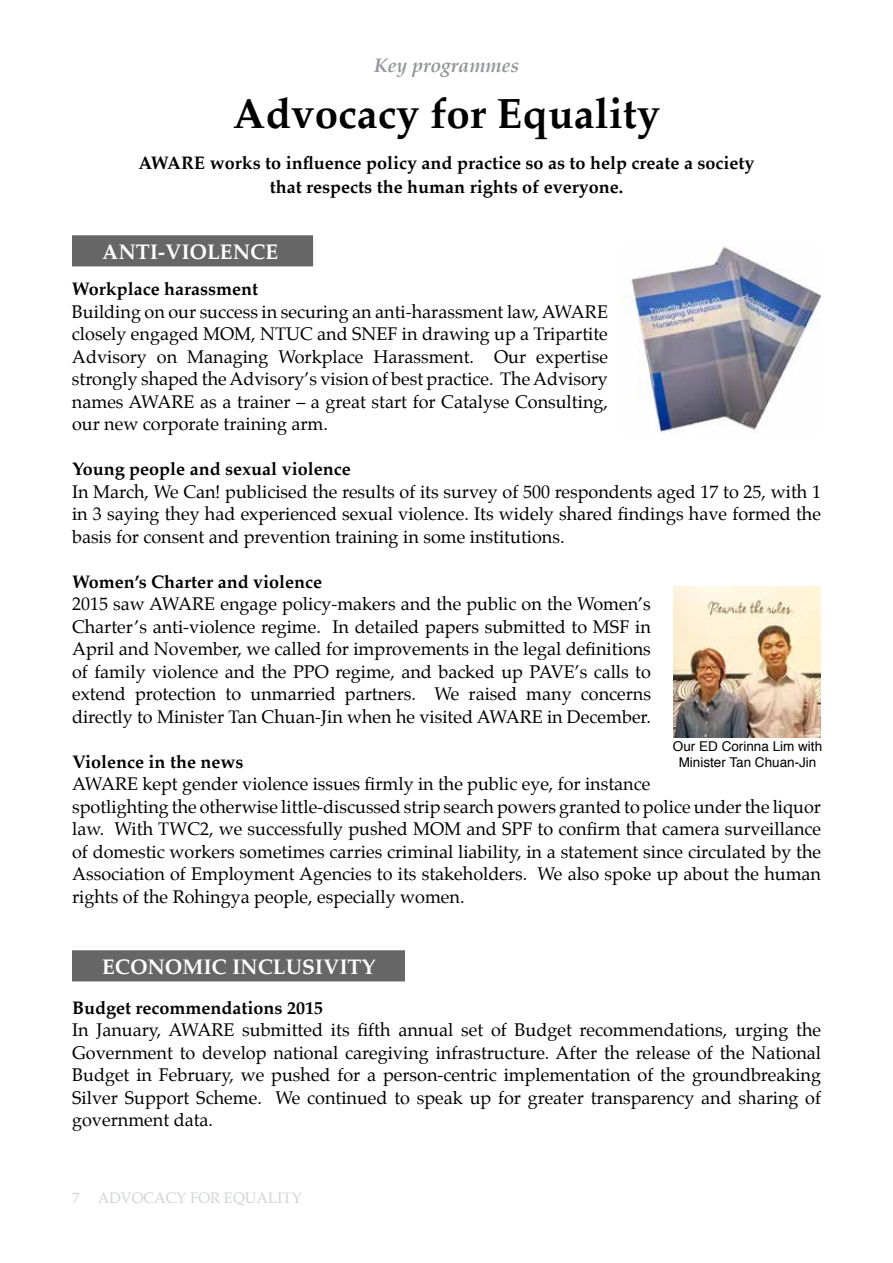
<style>
.page{position:relative;width:893px;height:1263px;background:#fff}
.page>*{position:absolute;margin:0;border:0;box-sizing:border-box;transform-origin:0 0}
.t1{font:700 42px "Palatino";color:#000}
.t2{font:700 21px "Palatino";color:#fff}
.t3{font:italic 700 19.5px "Palatino";color:#939598}
.t4{font:18px/22.5px "Palatino";color:#000;text-align:justify}
.t5{font:700 18px "Palatino";color:#000}
.t6{font:700 18px/24px "Palatino";color:#000101;text-align:center}
.t7{font:15px "Palatino";color:#d1d3d4}
.t8{font:13.5px/16.2px "Helvetica";color:#000;text-align:center}
</style>
<div class="page">
<img style="left:673px;top:587px;width:148px;height:151px">
<div style="left:73px;top:236px;width:239px;height:30px;background:#666"></div>
<div style="left:73px;top:951px;width:331px;height:30px;background:#666"></div>
<img style="left:623px;top:246px;width:198px;height:187px">
<p class="t3" style="left:374px;top:49px;width:147px">Key programmes</p>
<h1 class="t1" style="left:233px;top:78px;width:429px">Advocacy for Equality</h1>
<p class="t6" style="left:138px;top:151px;width:618px">AWARE works to influence policy and practice so as to help create a society that respects the human rights of everyone.</p>
<p class="t2" style="left:102px;top:233px;width:178px">ANTI-VIOLENCE</p>
<p class="t5" style="left:72px;top:274px;width:188px">Workplace harassment</p>
<p class="t4" style="left:72px;top:300px;width:537px">Building on our success in securing an anti-harassment law, AWARE closely engaged MOM, NTUC</p>
<p class="t4" style="left:72px;top:323px;width:537px;text-indent:245px">and SNEF in drawing up a Tripartite Advisory on Managing Workplace Harassment. Our expertise strongly shaped the Advisory’s vision of best practice. The Advisory names AWARE as a trainer – a great start for Catalyse Consulting, our new corporate training arm.</p>
<p class="t5" style="left:72px;top:454px;width:280px">Young people and sexual violence</p>
<p class="t4" style="left:72px;top:480px;width:750px">In March, We Can! publicised the results of its survey of 500 respondents aged 17 to 25, with 1 in 3 saying they had experienced sexual violence. Its widely shared findings have formed the basis for consent and prevention training in some institutions.</p>
<p class="t5" style="left:72px;top:566px;width:252px">Women’s Charter and violence</p>
<p class="t4" style="left:72px;top:593px;width:580px">2015 saw AWARE engage policy-makers and the public on the Women’s Charter’s anti-violence regime. In detailed papers submitted to MSF in April and November, we called for improvements in the legal definitions of family violence and the PPO</p>
<p class="t4" style="left:72px;top:660px;width:580px;text-indent:263px">regime, and backed up PAVE’s calls to extend protection to unmarried partners. We raised many concerns directly to Minister Tan Chuan-Jin when he visited AWARE in December.</p>
<p class="t5" style="left:72px;top:746px;width:173px">Violence in the news</p>
<p class="t4" style="left:72px;top:773px;width:750px;text-align:left">AWARE kept gender violence issues firmly in the public eye, for instance<br>spotlighting the otherwise little-discussed strip search powers granted to police under the liquor law. With TWC2, we successfully pushed MOM and SPF to confirm that camera surveillance of domestic workers sometimes carries criminal liability, in a statement since circulated by the Association of Employment Agencies to its stakeholders. We also spoke up about the human rights of the Rohingya people, especially women.</p>
<p class="t8" style="left:673px;top:738px;width:151px">Our ED Corinna Lim with<br>Minister Tan Chuan-Jin</p>
<p class="t2" style="left:102px;top:948px;width:275px">ECONOMIC INCLUSIVITY</p>
<p class="t5" style="left:72px;top:992px;width:252px">Budget recommendations 2015</p>
<p class="t4" style="left:72px;top:1019px;width:750px">In January, AWARE submitted its fifth annual set of Budget recommendations, urging the Government to develop national caregiving infrastructure. After the release of the National Budget in February, we pushed for a person-centric implementation of the groundbreaking Silver Support Scheme. We continued to speak up for greater transparency and sharing of government data.</p>
<p class="t7" style="left:72px;top:1186px;width:231px">7 ADVOCACY FOR EQUALITY</p>
</div>
